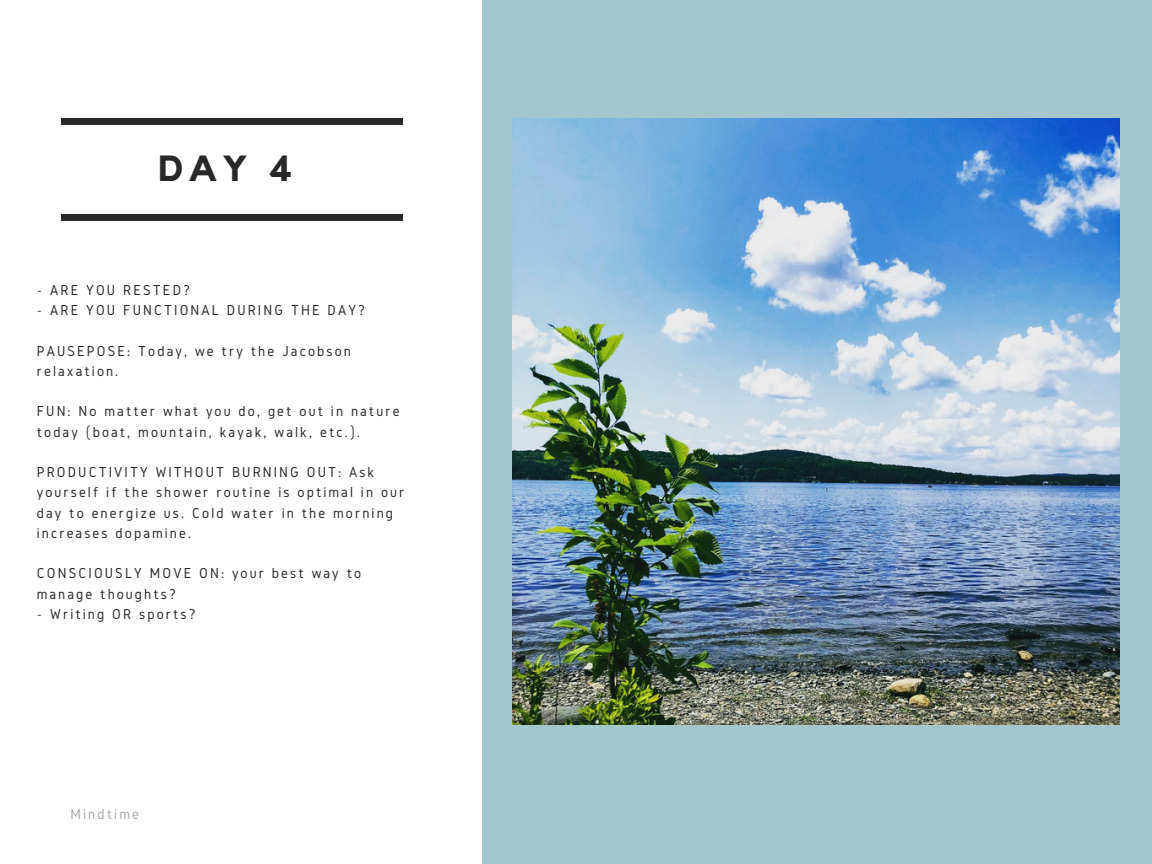
<style>
.page{position:relative;width:1152px;height:864px;background:#a4c6cd}
.page>*{position:absolute;margin:0;border:0;box-sizing:border-box;transform-origin:0 0}
.t1{font:700 36.3px "Kollektif";color:#282828}
.t2{font:15.15px "Gidole";letter-spacing:.14em;color:#a8a8a8}
.t3{font:15px/20.2px "Gidole";letter-spacing:.14em;color:#282828}
</style>
<div class="page">
<div style="left:0;top:0;width:482px;height:864px;background:#fff"></div>
<div style="left:61px;top:118px;width:342px;height:6px;background:#282828"></div>
<div style="left:61px;top:215px;width:342px;height:5px;background:#282828"></div>
<img style="left:513px;top:118px;width:606px;height:607px">
<p class="t1" style="left:159px;top:151px;width:135px">DAY 4</p>
<p class="t3" style="left:37px;top:280px;width:155px">- ARE YOU RESTED?</p>
<p class="t3" style="left:37px;top:300px;width:330px">- ARE YOU FUNCTIONAL DURING THE DAY?</p>
<p class="t3" style="left:37px;top:340px;width:316px">PAUSEPOSE: Today, we try the Jacobson relaxation.</p>
<p class="t3" style="left:37px;top:401px;width:364px">FUN: No matter what you do, get out in nature today (boat, mountain, kayak, walk, etc.).</p>
<p class="t3" style="left:37px;top:462px;width:369px">PRODUCTIVITY WITHOUT BURNING OUT: Ask yourself if the shower routine is optimal in our day to energize us. Cold water in the morning increases dopamine.</p>
<p class="t3" style="left:37px;top:563px;width:326px">CONSCIOUSLY MOVE ON: your best way to manage thoughts?</p>
<p class="t3" style="left:37px;top:604px;width:160px">- Writing OR sports?</p>
<p class="t2" style="left:70px;top:805px;width:70px">Mindtime</p>
</div>
